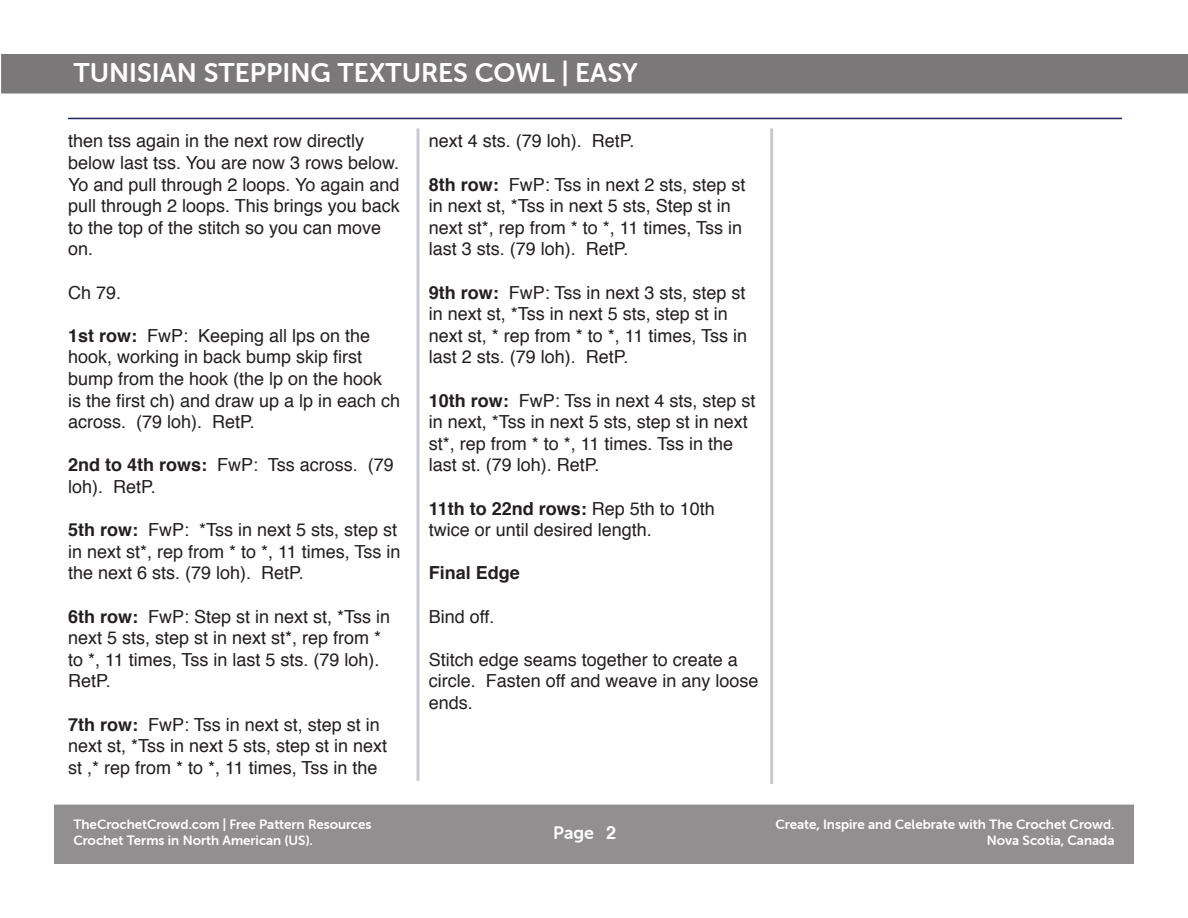
<style>
.page{position:relative;width:1188px;height:918px;background:#fff}
.page>*{position:absolute;margin:0;border:0;box-sizing:border-box;transform-origin:0 0}
.t1{font:27px "Museo Sans Rounded 700";color:#fff}
.t2{font:18px/21.6px "Helvetica";color:#231f20}
.t3{font:700 18px "Helvetica";color:#231f20}
.t4{font:18px "Museo Sans Rounded 700";color:#fff}
.t5{font:13.5px/16.2px "Museo Sans Rounded 700";color:#fff;text-align:right}
.s1{font-weight:700}
.s2{font-family:"Helvetica";font-weight:700}
</style>
<div class="page">
<div style="left:1px;top:54px;width:1187px;height:39px;background:#7b7879"></div>
<hr style="left:68px;top:118px;width:1054px;height:1px;background:#232159">
<hr style="left:416px;top:129px;width:3px;height:652px;background:#232159">
<hr style="left:770px;top:129px;width:3px;height:655px;background:#232159">
<div style="left:55px;top:805px;width:1078px;height:58px;background:#918f8f"></div>
<h1 class="t1" style="left:73px;top:57px;width:566px">TUNISIAN STEPPING TEXTURES COWL | EASY</h1>
<p class="t2" style="left:68px;top:131px;width:333px">then tss again in the next row directly below last tss. You are now 3 rows below.<br>Yo and pull through 2 loops. Yo again and pull through 2 loops. This brings you back to the top of the stitch so you can move on.</p>
<p class="t2" style="left:68px;top:282px;width:55px">Ch 79.</p>
<p class="t2" style="left:68px;top:325px;width:334px"><span class="s1">1st row:</span> FwP: Keeping all lps on the hook, working in back bump skip first bump from the hook (the lp on the hook<br>is the first ch) and draw up a lp in each ch across. (79 loh). RetP.</p>
<p class="t2" style="left:68px;top:455px;width:327px"><span class="s1">2nd to 4th rows:</span> FwP: Tss across. (79 loh). RetP.</p>
<p class="t2" style="left:68px;top:520px;width:334px"><span class="s1">5th row:</span> FwP: *Tss in next 5 sts, step st in next st*, rep from * to *, 11 times, Tss in the next 6 sts. (79 loh). RetP.</p>
<p class="t2" style="left:68px;top:606px;width:324px"><span class="s1">6th row:</span> FwP: Step st in next st, *Tss in next 5 sts, step st in next st*, rep from * to *, 11 times, Tss in last 5 sts. (79 loh).<br>RetP.</p>
<p class="t2" style="left:68px;top:714px;width:321px"><span class="s1">7th row:</span> FwP: Tss in next st, step st in next st, *Tss in next 5 sts, step st in next st ,* rep from * to *, 11 times, Tss in the</p>
<p class="t2" style="left:429px;top:131px;width:207px">next 4 sts. (79 loh). RetP.</p>
<p class="t2" style="left:429px;top:174px;width:318px"><span class="s1">8th row:</span> FwP: Tss in next 2 sts, step st in next st, *Tss in next 5 sts, Step st in next st*, rep from * to *, 11 times, Tss in last 3 sts. (79 loh). RetP.</p>
<p class="t2" style="left:429px;top:282px;width:320px"><span class="s1">9th row:</span> FwP: Tss in next 3 sts, step st in next st, *Tss in next 5 sts, step st in next st, * rep from * to *, 11 times, Tss in last 2 sts. (79 loh). RetP.</p>
<p class="t2" style="left:429px;top:390px;width:328px"><span class="s1">10th row:</span> FwP: Tss in next 4 sts, step st in next, *Tss in next 5 sts, step st in next st*, rep from * to *, 11 times. Tss in the last st. (79 loh). RetP.</p>
<p class="t2" style="left:429px;top:498px;width:288px"><span class="s1">11th to 22nd rows:</span> Rep 5th to 10th twice or until desired length.</p>
<p class="t3" style="left:429px;top:559px;width:93px">Final Edge</p>
<p class="t2" style="left:429px;top:606px;width:67px">Bind off.</p>
<p class="t2" style="left:429px;top:649px;width:331px">Stitch edge seams together to create a circle. Fasten off and weave in any loose ends.</p>
<p class="t5" style="left:73px;top:816px;width:300px;text-align:left">TheCrochetCrowd.com | Free Pattern Resources<br>Crochet Terms in North American (US).</p>
<p class="t4" style="left:553px;top:823px;width:65px">Page <span class="s2">2</span></p>
<p class="t5" style="left:776px;top:816px;width:340px">Create, Inspire and Celebrate with The Crochet Crowd.<br>Nova Scotia, Canada</p>
</div>
